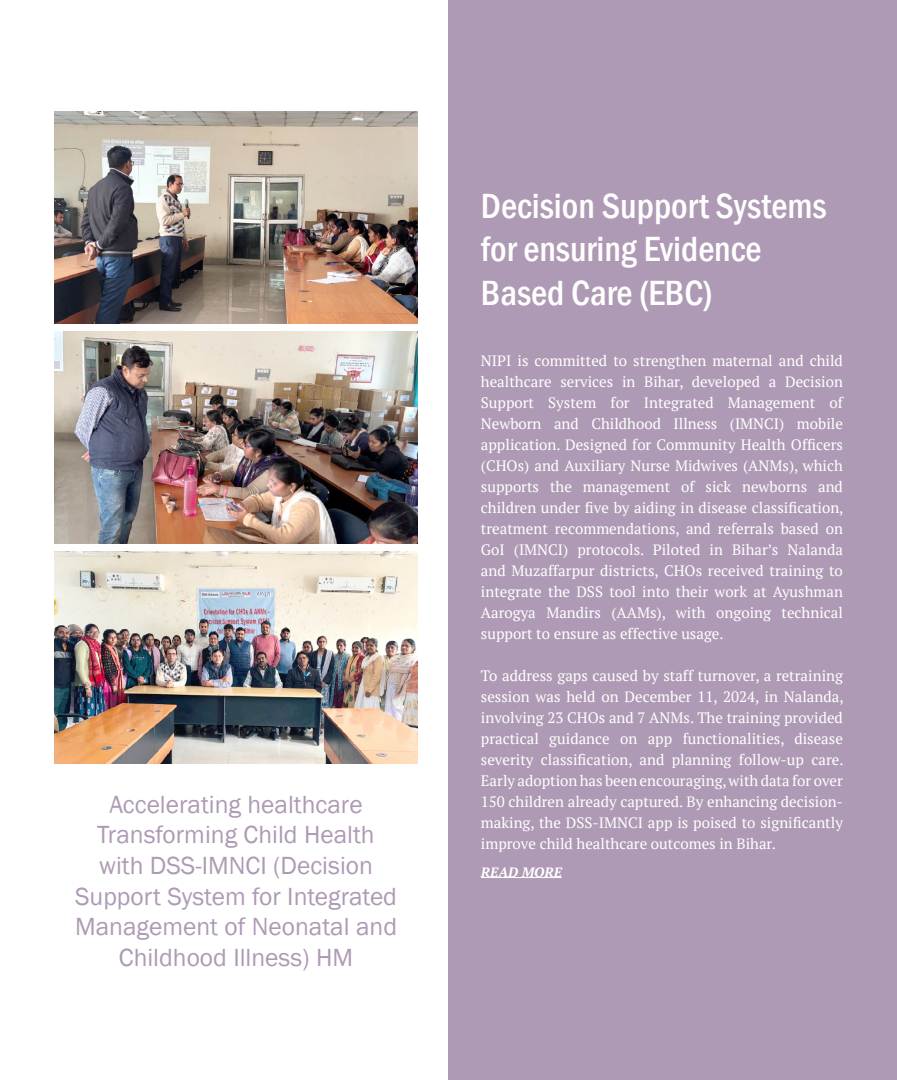
<style>
.page{position:relative;width:897px;height:1080px;background:#fff}
.page>*{position:absolute;margin:0;border:0;box-sizing:border-box;transform-origin:0 0}
.t1{font:500 condensed 36px/43.2px "Franklin Gothic";color:#fff}
.t2{font:25.5px/30.6px "Franklin Gothic";color:#ae9ab4;text-align:center}
.t3{font:15px/21px "PT Serif";color:#fff;text-align:justify}
.t4{font:italic 700 13.5px "PT Serif";color:#fff}
</style>
<div class="page">
<div style="left:448px;top:0;width:448px;height:1080px;background:#ae9ab4"></div>
<hr style="left:481px;top:877px;width:81px;height:1px;background:#fff">
<img style="left:54px;top:112px;width:363px;height:211px">
<img style="left:54px;top:332px;width:363px;height:211px">
<img style="left:54px;top:551px;width:363px;height:212px">
<h2 class="t2" style="left:75px;top:789px;width:323px">Accelerating healthcare<br>Transforming Child Health with DSS-IMNCI (Decision<br>Support System for Integrated<br>Management of Neonatal and<br>Childhood Illness) HM</h2>
<h1 class="t1" style="left:481px;top:184px;width:347px">Decision Support Systems for ensuring Evidence<br>Based Care (EBC)</h1>
<p class="t3" style="left:481px;top:350px;width:364px">NIPI is committed to strengthen maternal and child healthcare services in Bihar, developed a Decision Support System for Integrated Management of Newborn and Childhood Illness (IMNCI) mobile application. Designed for Community Health Officers (CHOs) and Auxiliary Nurse Midwives (ANMs), which supports the management of sick newborns and children under five by aiding in disease classification, treatment recommendations, and referrals based on GoI (IMNCI) protocols. Piloted in Bihar’s Nalanda and Muzaffarpur districts, CHOs received training to integrate the DSS tool into their work at Ayushman Aarogya Mandirs (AAMs), with ongoing technical support to ensure as effective usage.</p>
<p class="t3" style="left:481px;top:665px;width:364px">To address gaps caused by staff turnover, a retraining session was held on December 11, 2024, in Nalanda, involving 23 CHOs and 7 ANMs. The training provided practical guidance on app functionalities, disease severity classification, and planning follow-up care.<br>Early adoption has been encouraging, with data for over 150 children already captured. By enhancing decision&shy;making, the DSS-IMNCI app is poised to significantly improve child healthcare outcomes in Bihar.</p>
<p class="t4" style="left:481px;top:863px;width:82px">READ MORE</p>
</div>
